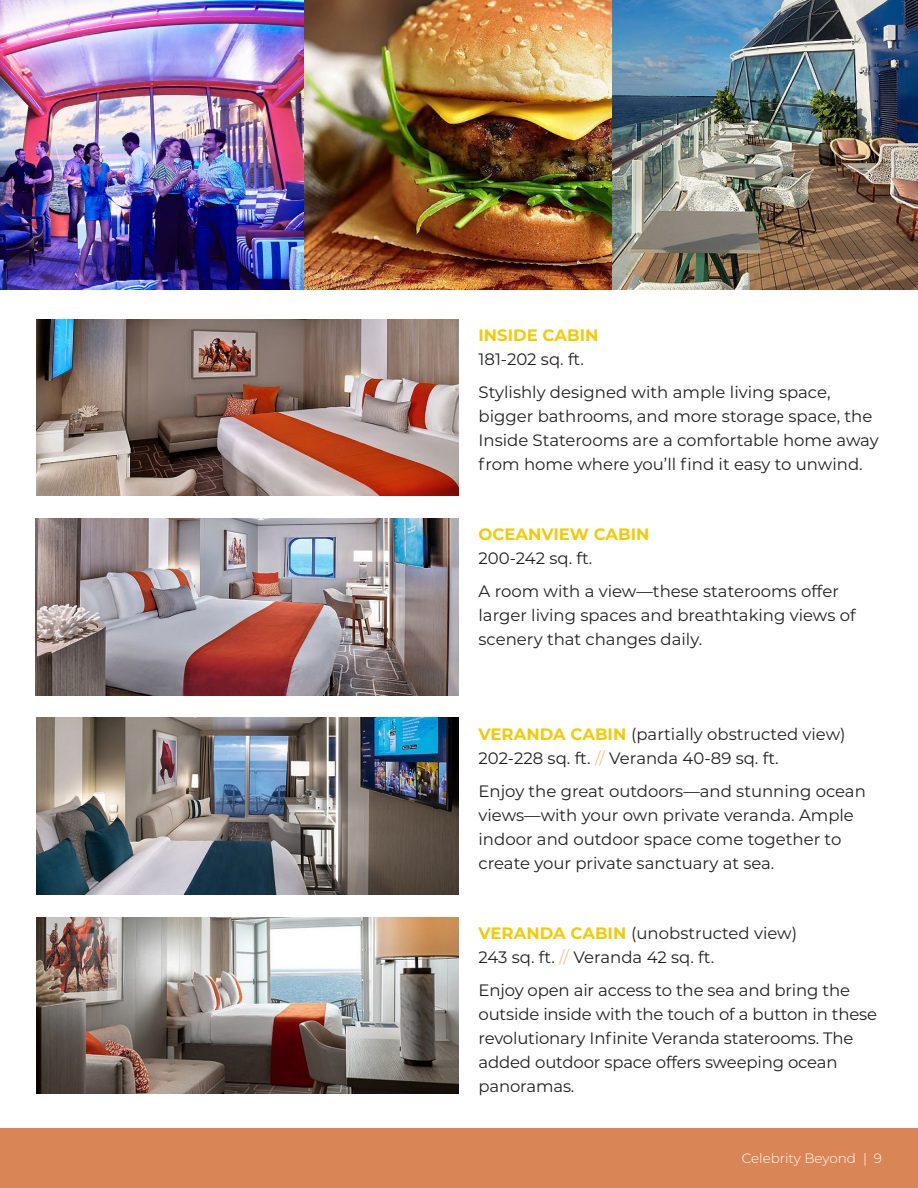
<style>
.page{position:relative;width:918px;height:1188px;background:#fff}
.page>*{position:absolute;margin:0;border:0;box-sizing:border-box;transform-origin:0 0}
.t1{font:16.5px/24px "Montserrat";color:#231f20}
.t2{font:700 16.5px "Montserrat";color:#f2cb05}
.t3{font:300 13.5px "Montserrat";color:#fff}
.s1{font-weight:700;color:#f2cb05}
.s2{color:#f2c690}
</style>
<div class="page">
<div style="left:0;top:1129px;width:918px;height:59px;background:#d98555"></div>
<img style="left:0;top:0;width:304px;height:289px">
<img style="left:612px;top:0;width:306px;height:289px">
<img style="left:304px;top:0;width:308px;height:289px">
<img style="left:36px;top:320px;width:423px;height:176px">
<img style="left:35px;top:519px;width:423px;height:176px">
<img style="left:36px;top:718px;width:423px;height:176px">
<img style="left:36px;top:917px;width:423px;height:177px">
<p class="t2" style="left:479px;top:323px;width:121px">INSIDE CABIN</p>
<p class="t1" style="left:479px;top:347px;width:107px">181-202 sq. ft.</p>
<p class="t1" style="left:479px;top:380px;width:402px">Stylishly designed with ample living space, bigger bathrooms, and more storage space, the Inside Staterooms are a comfortable home away from home where you’ll find it easy to unwind.</p>
<p class="t2" style="left:479px;top:523px;width:173px">OCEANVIEW CABIN</p>
<p class="t1" style="left:479px;top:546px;width:115px">200-242 sq. ft.</p>
<p class="t1" style="left:479px;top:579px;width:379px">A room with a view—these staterooms offer larger living spaces and breathtaking views of scenery that changes daily.</p>
<p class="t1" style="left:479px;top:721px;width:369px"><span class="s1">VERANDA CABIN</span> (partially obstructed view)</p>
<p class="t1" style="left:479px;top:745px;width:302px">202-228 sq. ft. <span class="s2">//</span> Veranda 40-89 sq. ft.</p>
<p class="t1" style="left:479px;top:778px;width:389px">Enjoy the great outdoors—and stunning ocean views—with your own private veranda. Ample indoor and outdoor space come together to create your private sanctuary at sea.</p>
<p class="t1" style="left:479px;top:920px;width:320px"><span class="s1">VERANDA CABIN</span> (unobstructed view)</p>
<p class="t1" style="left:479px;top:944px;width:237px">243 sq. ft. <span class="s2">//</span> Veranda 42 sq. ft.</p>
<p class="t1" style="left:479px;top:977px;width:400px">Enjoy open air access to the sea and bring the outside inside with the touch of a button in these revolutionary Infinite Veranda staterooms. The added outdoor space offers sweeping ocean panoramas.</p>
<p class="t3" style="left:742px;top:1149px;width:142px">Celebrity Beyond | 9</p>
</div>
